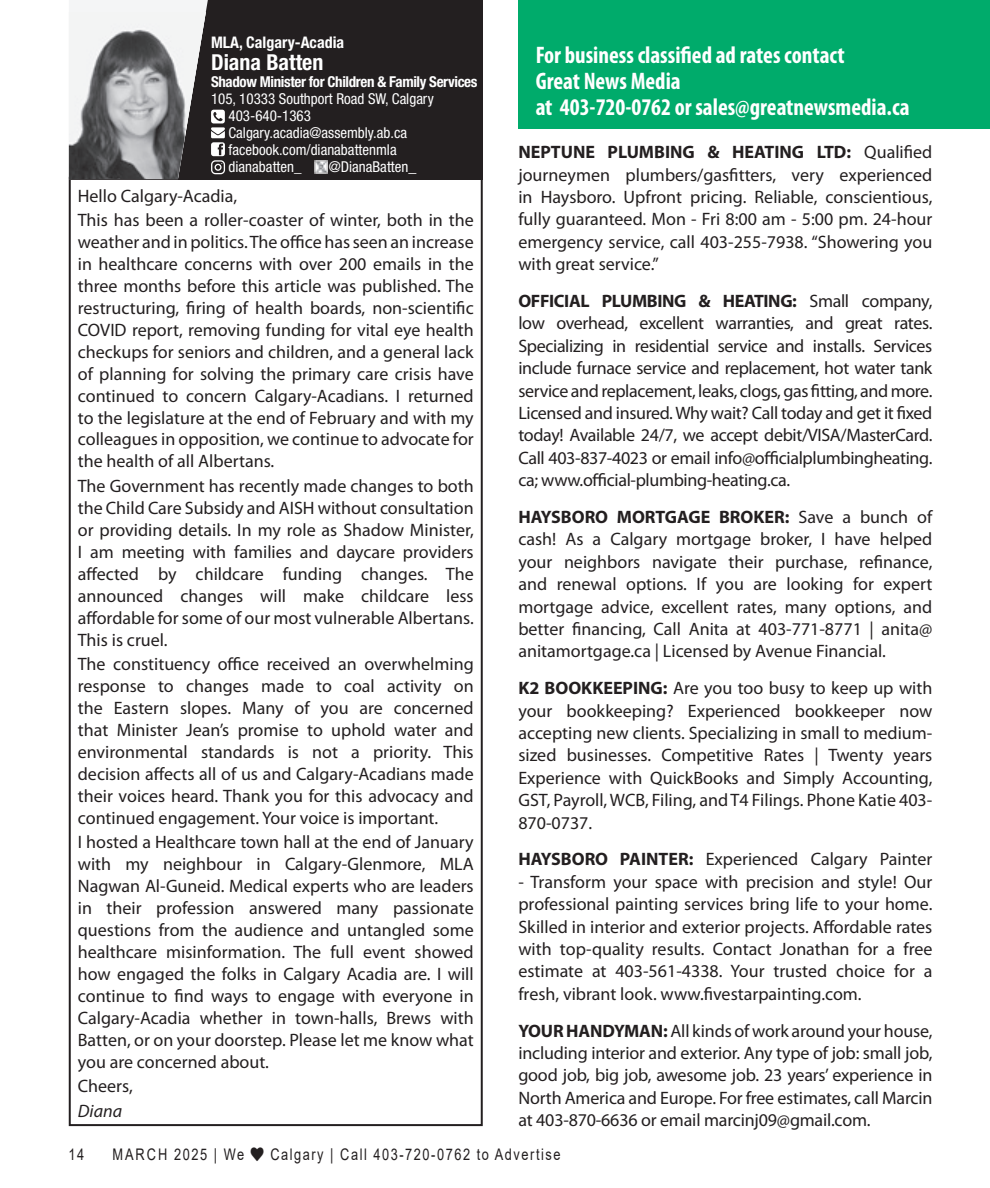
<style>
.page{position:relative;width:990px;height:1188px;background:#fff}
.page>*{position:absolute;margin:0;border:0;box-sizing:border-box;transform-origin:0 0}
.t1{font:700 condensed 24px "Myriad Pro";color:#fff}
.t2{font:700 condensed 22px "Helvetica Neue LT Std";color:#fff}
.Body_text{font:18px/22.4px "Myriad Pro";color:#231f20;text-align:justify}
.t3{font:16px "Arial";letter-spacing:.12em;color:#231f20;scale:.8 1}
.t4{font:700 condensed 16px "Helvetica Neue LT Std";color:#fff}
.t5{font:16px "Arial";letter-spacing:.14em;color:#231f20;scale:.8 1}
.t6{font:condensed 15px "Helvetica Neue LT Std";color:#fff}
.t7{font:700 condensed 15px "Helvetica Neue LT Std";letter-spacing:-.025em;color:#fff}
.s1{font-size:16px}
.s2{font-style:italic}
.s3{font-weight:700}
</style>
<div class="page">
<div style="left:518px;top:0;width:472px;height:129px;background:#00ab6b"></div>
<div style="left:69px;top:0;width:414px;height:179px;background:#231f20"></div>
<svg style="left:69px;top:0;width:156px;height:179px"></svg>
<img style="left:314px;top:160px;width:13px;height:14px">
<p class="t4" style="left:211px;top:33px;width:135px">MLA, Calgary-Acadia</p>
<p class="t2" style="left:211px;top:49px;width:114px">Diana Batten</p>
<p class="t7" style="left:211px;top:73px;width:268px">Shadow Minister for Children &amp; Family Services</p>
<p class="t6" style="left:211px;top:90px;width:224px">105, 10333 Southport Road SW, Calgary</p>
<p class="t6" style="left:228px;top:107px;width:84px">403-640-1363</p>
<p class="t6" style="left:229px;top:124px;width:180px">Calgary.acadia@assembly.ab.ca</p>
<p class="t6" style="left:229px;top:141px;width:170px">facebook.com/dianabattenmla</p>
<p class="t6" style="left:229px;top:158px;width:74px">dianabatten_</p>
<p class="t6" style="left:329px;top:158px;width:89px">@DianaBatten<span class="s1">_</span></p>
<p class="Body_text" style="left:78px;top:183px;width:397px;line-height:24.8px">Hello Calgary-Acadia,<br>This has been a roller-coaster of winter, both in the</p>
<p class="Body_text" style="left:78px;top:231px;width:397px">weather and in politics. The office has seen an increase in healthcare concerns with over 200 emails in the three months before this article was published. The restructuring, firing of health boards, non-scientific COVID report, removing funding for vital eye health checkups for seniors and children, and a general lack of planning for solving the primary care crisis have continued to concern Calgary-Acadians. I returned to the legislature at the end of February and with my colleagues in opposition, we continue to advocate for the health of all Albertans.</p>
<p class="Body_text" style="left:78px;top:475px;width:397px">The Government has recently made changes to both the Child Care Subsidy and AISH without consultation or providing details. In my role as Shadow Minister, I am meeting with families and daycare providers affected by childcare funding changes. The announced changes will make childcare less affordable for some of our most vulnerable Albertans.<br>This is cruel.</p>
<p class="Body_text" style="left:78px;top:653px;width:397px">The constituency office received an overwhelming response to changes made to coal activity on the Eastern slopes. Many of you are concerned that Minister Jean’s promise to uphold water and environmental standards is not a priority. This decision affects all of us and Calgary-Acadians made their voices heard. Thank you for this advocacy and continued engagement. Your voice is important.</p>
<p class="Body_text" style="left:78px;top:831px;width:397px">I hosted a Healthcare town hall at the end of January with my neighbour in Calgary-Glenmore, MLA Nagwan Al-Guneid. Medical experts who are leaders in their profession answered many passionate questions from the audience and untangled some healthcare misinformation. The full event showed how engaged the folks in Calgary Acadia are. I will continue to find ways to engage with everyone in Calgary-Acadia whether in town-halls, Brews with Batten, or on your doorstep. Please let me know what you are concerned about.</p>
<p class="Body_text" style="left:78px;top:1074px;width:57px;line-height:24.8px">Cheers,<br><span class="s2">Diana</span></p>
<p class="t1" style="left:536px;top:40px;width:311px">For business classified ad rates contact</p>
<p class="t1" style="left:536px;top:66px;width:147px">Great News Media</p>
<p class="t1" style="left:536px;top:92px;width:376px">at 403-720-0762 or sales@greatnewsmedia.ca</p>
<p class="Body_text" style="left:518px;top:141px;width:415px"><span class="s3">NEPTUNE PLUMBING &amp; HEATING LTD:</span> Qualified journeymen plumbers/gasfitters, very experienced in Haysboro. Upfront pricing. Reliable, conscientious, fully guaranteed. Mon - Fri 8:00 am - 5:00 pm. 24-hour emergency service, call 403-255-7938. “Showering you with great service.”</p>
<p class="Body_text" style="left:518px;top:289px;width:416px"><span class="s3">OFFICIAL PLUMBING &amp; HEATING:</span> Small company, low overhead, excellent warranties, and great rates.<br>Specializing in residential service and installs. Services include furnace service and replacement, hot water tank service and replacement, leaks, clogs, gas fitting, and more.<br>Licensed and insured. Why wait? Call today and get it fixed today! Available 24/7, we accept debit/VISA/MasterCard.<br>Call 403-837-4023 or email info@officialplumbingheating. ca; www.official-plumbing-heating.ca.</p>
<p class="Body_text" style="left:518px;top:505px;width:416px"><span class="s3">HAYSBORO MORTGAGE BROKER:</span> Save a bunch of cash! As a Calgary mortgage broker, I have helped your neighbors navigate their purchase, refinance, and renewal options. If you are looking for expert mortgage advice, excellent rates, many options, and better financing, Call Anita at 403-771-8771 | anita@ anitamortgage.ca | Licensed by Avenue Financial.</p>
<p class="Body_text" style="left:518px;top:677px;width:416px"><span class="s3">K2 BOOKKEEPING:</span> Are you too busy to keep up with your bookkeeping? Experienced bookkeeper now accepting new clients. Specializing in small to medium&shy;sized businesses. Competitive Rates | Twenty years Experience with QuickBooks and Simply Accounting, GST, Payroll, WCB, Filing, and T4 Filings. Phone Katie 403- 870-0737.</p>
<p class="Body_text" style="left:518px;top:848px;width:415px"><span class="s3">HAYSBORO PAINTER:</span> Experienced Calgary Painter</p>
<p class="Body_text" style="left:518px;top:870px;width:416px">- Transform your space with precision and style! Our professional painting services bring life to your home.<br>Skilled in interior and exterior projects. Affordable rates with top-quality results. Contact Jonathan for a free estimate at 403-561-4338. Your trusted choice for a fresh, vibrant look. www.fivestarpainting.com.</p>
<p class="Body_text" style="left:518px;top:1019px;width:416px"><span class="s3">YOUR HANDYMAN:</span> All kinds of work around your house, including interior and exterior. Any type of job: small job, good job, big job, awesome job. 23 years’ experience in North America and Europe. For free estimates, call Marcin at 403-870-6636 or email marcinj09@gmail.com.</p>
<p class="t3" style="left:68px;top:1143px;width:21px">14</p>
<p class="t5" style="left:112px;top:1143px;width:166px">MARCH 2025 | We</p>
<p class="t3" style="left:270px;top:1143px;width:364px">Calgary | Call 403-720-0762 to Advertise</p>
</div>
